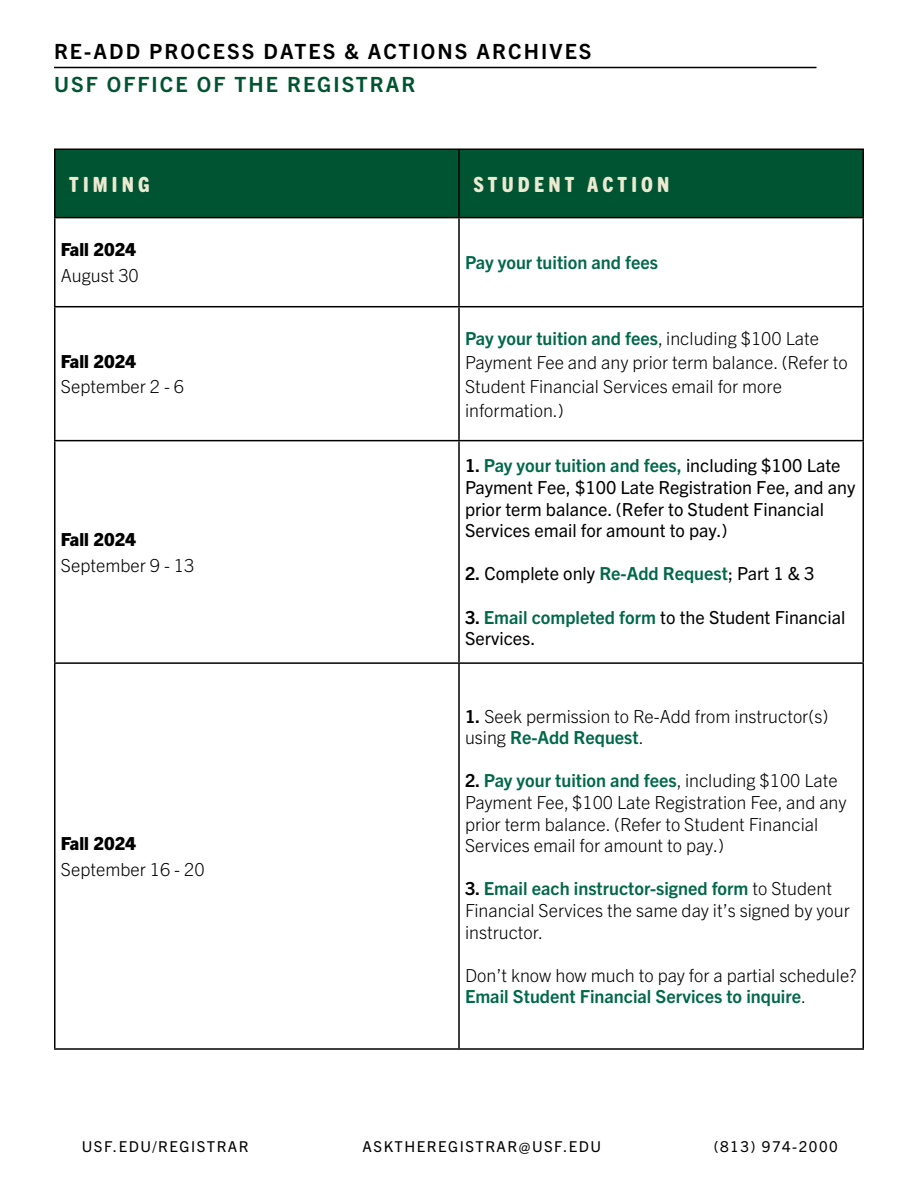
<style>
.page{position:relative;width:918px;height:1188px;background:#fff}
.page>*{position:absolute;margin:0;border:0;box-sizing:border-box;transform-origin:0 0}
.t1{font:700 21px "Trade Gothic Next LT Pro";letter-spacing:.1em;color:#000}
.t2{font:700 21px "Trade Gothic Next LT Pro";letter-spacing:.1em;color:#005432}
.t3{font:800 condensed 21px "Trade Gothic Next SR Pro";letter-spacing:.2em;color:#ecead1}
.t4{font:300 18px/21.6px "Trade Gothic Next LT Pro";color:#000}
.t5{font:18px/21.6px "Trade Gothic Next LT Pro";color:#000}
.t6{font:800 18px "Trade Gothic Next LT Pro";color:#000}
.t7{font:700 18px "Trade Gothic Next LT Pro";color:#006848}
.t8{font:15px "Trade Gothic Next LT Pro";letter-spacing:.1em;color:#000}
.s1{font-weight:700;color:#006848}
.s2{font-weight:700}
</style>
<div class="page">
<div style="left:56px;top:150px;width:806px;height:67px;background:#005432"></div>
<hr style="left:54px;top:148px;width:405px;height:2px;background:#000">
<hr style="left:54px;top:150px;width:2px;height:67px;background:#000">
<hr style="left:459px;top:148px;width:405px;height:2px;background:#000">
<hr style="left:458px;top:150px;width:2px;height:67px;background:#000">
<hr style="left:862px;top:150px;width:2px;height:67px;background:#000">
<hr style="left:54px;top:217px;width:405px;height:1px;background:#000">
<hr style="left:54px;top:218px;width:2px;height:88px;background:#000">
<hr style="left:459px;top:217px;width:405px;height:1px;background:#000">
<hr style="left:458px;top:218px;width:2px;height:88px;background:#000">
<hr style="left:862px;top:218px;width:2px;height:88px;background:#000">
<hr style="left:54px;top:306px;width:405px;height:1px;background:#000">
<hr style="left:54px;top:307px;width:2px;height:133px;background:#000">
<hr style="left:459px;top:306px;width:405px;height:1px;background:#000">
<hr style="left:458px;top:307px;width:2px;height:133px;background:#000">
<hr style="left:862px;top:307px;width:2px;height:133px;background:#000">
<hr style="left:54px;top:440px;width:405px;height:1px;background:#000">
<hr style="left:54px;top:441px;width:2px;height:221px;background:#000">
<hr style="left:459px;top:440px;width:405px;height:1px;background:#000">
<hr style="left:458px;top:441px;width:2px;height:221px;background:#000">
<hr style="left:862px;top:441px;width:2px;height:221px;background:#000">
<hr style="left:54px;top:662px;width:405px;height:2px;background:#000">
<hr style="left:54px;top:664px;width:2px;height:384px;background:#000">
<hr style="left:459px;top:662px;width:405px;height:2px;background:#000">
<hr style="left:458px;top:664px;width:2px;height:384px;background:#000">
<hr style="left:862px;top:664px;width:2px;height:384px;background:#000">
<hr style="left:54px;top:1048px;width:405px;height:2px;background:#000">
<hr style="left:459px;top:1048px;width:405px;height:2px;background:#000">
<hr style="left:54px;top:67px;width:762px;height:1px;background:#000">
<p class="t1" style="left:54px;top:36px;width:539px">RE-ADD PROCESS DATES &amp; ACTIONS ARCHIVES</p>
<p class="t2" style="left:54px;top:69px;width:363px">USF OFFICE OF THE REGISTRAR</p>
<p class="t3" style="left:69px;top:170px;width:82px">TIMING</p>
<p class="t3" style="left:473px;top:170px;width:198px">STUDENT ACTION</p>
<p class="t6" style="left:61px;top:237px;width:77px">Fall 2024</p>
<p class="t4" style="left:61px;top:263px;width:80px">August 30</p>
<p class="t6" style="left:61px;top:349px;width:77px">Fall 2024</p>
<p class="t4" style="left:61px;top:375px;width:125px">September 2 - 6</p>
<p class="t6" style="left:61px;top:527px;width:77px">Fall 2024</p>
<p class="t4" style="left:61px;top:553px;width:135px">September 9 - 13</p>
<p class="t6" style="left:61px;top:831px;width:77px">Fall 2024</p>
<p class="t4" style="left:61px;top:857px;width:145px">September 16 - 20</p>
<p class="t7" style="left:465px;top:250px;width:195px">Pay your tuition and fees</p>
<p class="t4" style="left:465px;top:325px;width:384px;line-height:24px"><span class="s1">Pay your tuition and fees</span>, including $100 Late Payment Fee and any prior term balance. (Refer to Student Financial Services email for more information.)</p>
<p class="t5" style="left:465px;top:454px;width:392px"><span class="s2">1.</span> <span class="s1">Pay your tuition and fees,</span> including $100 Late Payment Fee, $100 Late Registration Fee, and any prior term balance. (Refer to Student Financial Services email for amount to pay.)</p>
<p class="t5" style="left:465px;top:562px;width:351px"><span class="s2">2.</span> Complete only <span class="s1">Re-Add Request</span>; Part 1 &amp; 3</p>
<p class="t5" style="left:465px;top:605px;width:382px"><span class="s2">3.</span> <span class="s1">Email completed form</span> to the Student Financial<br>Services.</p>
<p class="t4" style="left:465px;top:704px;width:365px"><span class="s2">1.</span> Seek permission to Re-Add from instructor(s) using <span class="s1">Re-Add Request</span>.</p>
<p class="t4" style="left:465px;top:769px;width:383px"><span class="s2">2.</span> <span class="s1">Pay your tuition and fees</span>, including $100 Late Payment Fee, $100 Late Registration Fee, and any prior term balance. (Refer to Student Financial Services email for amount to pay.)</p>
<p class="t4" style="left:465px;top:877px;width:386px"><span class="s2">3.</span> <span class="s1">Email each instructor-signed form</span> to Student<br>Financial Services the same day it’s signed by your instructor.</p>
<p class="t4" style="left:465px;top:963px;width:393px">Don’t know how much to pay for a partial schedule?<br><span class="s1">Email Student Financial Services to inquire</span>.</p>
<p class="t8" style="left:82px;top:1136px;width:168px">USF.EDU/REGISTRAR</p>
<p class="t8" style="left:363px;top:1136px;width:240px">ASKTHEREGISTRAR@USF.EDU</p>
<p class="t8" style="left:714px;top:1136px;width:126px">(813) 974-2000</p>
</div>
